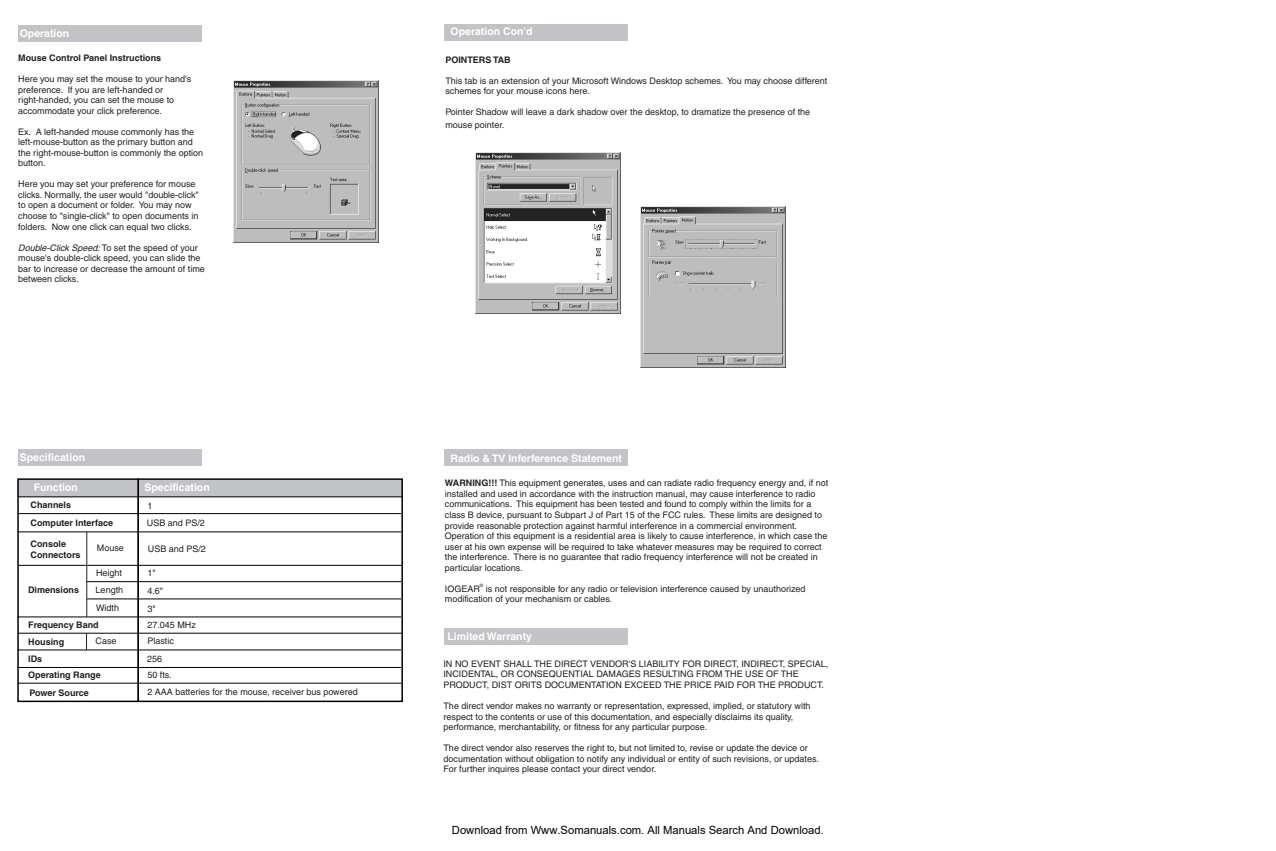
<style>
.page{position:relative;width:1276px;height:851px;background:#fff}
.page>*{position:absolute;margin:0;border:0;box-sizing:border-box;transform-origin:0 0}
.t1{font:11.25px "Arial";color:#000}
.t2{font:700 10.5px "Helvetica";color:#fff}
.t3{font:9px/10.5px "Helvetica";color:#231f20}
.t4{font:700 9px/10.5px "Helvetica";color:#231f20}
.t5{font:4.5px "Helvetica";color:#231f20}
.s1{font-style:italic}
.s2{font-weight:700}
</style>
<div class="page">
<div style="left:19px;top:25px;width:183px;height:17px;background:#c2c3c6"></div>
<div style="left:445px;top:24px;width:183px;height:17px;background:#c2c3c6"></div>
<div style="left:18px;top:449px;width:183px;height:17px;background:#c2c3c6"></div>
<div style="left:444px;top:448px;width:183px;height:17px;background:#c2c3c6"></div>
<div style="left:444px;top:627px;width:183px;height:17px;background:#c2c3c6"></div>
<div style="left:17px;top:480px;width:384px;height:16px;background:#c2c3c6"></div>
<hr style="left:137px;top:476px;width:2px;height:20px;background:#fff">
<hr style="left:138px;top:478px;width:1px;height:223px;background:#000">
<div style="left:17px;top:478px;width:386px;height:224px;border:2px solid #000"></div>
<hr style="left:17px;top:513px;width:384px;height:1px;background:#000">
<hr style="left:87px;top:581px;width:314px;height:1px;background:#000">
<hr style="left:87px;top:598px;width:314px;height:1px;background:#000">
<hr style="left:17px;top:616px;width:384px;height:1px;background:#000">
<hr style="left:17px;top:649px;width:384px;height:1px;background:#000">
<hr style="left:18px;top:496px;width:384px;height:1px;background:#000">
<hr style="left:17px;top:667px;width:384px;height:1px;background:#000">
<hr style="left:18px;top:565px;width:384px;height:1px;background:#000">
<hr style="left:18px;top:682px;width:383px;height:1px;background:#000">
<hr style="left:18px;top:531px;width:383px;height:1px;background:#000">
<hr style="left:18px;top:632px;width:384px;height:1px;background:#000">
<svg style="left:86px;top:531px;width:2px;height:86px"></svg>
<svg style="left:86px;top:632px;width:1px;height:18px"></svg>
<img style="left:233px;top:81px;width:145px;height:161px">
<img style="left:475px;top:152px;width:145px;height:161px">
<img style="left:640px;top:206px;width:145px;height:162px">
<p class="t2" style="left:20px;top:27px;width:51px">Operation</p>
<p class="t2" style="left:450px;top:25px;width:83px">Operation Con'd</p>
<p class="t4" style="left:18px;top:53px;width:145px">Mouse Control Panel Instructions</p>
<p class="t3" style="left:18px;top:74px;width:175px">Here you may set the mouse to your hand's preference. If you are left-handed or right-handed, you can set the mouse to accommodate your click preference.</p>
<p class="t3" style="left:18px;top:126px;width:187px">Ex. A left-handed mouse commonly has the left-mouse-button as the primary button and the right-mouse-button is commonly the option button.</p>
<p class="t3" style="left:18px;top:179px;width:182px">Here you may set your preference for mouse clicks. Normally, the user would "double-click" to open a document or folder. You may now choose to "single-click" to open documents in folders. Now one click can equal two clicks.</p>
<p class="t3" style="left:18px;top:242px;width:188px"><span class="s1">Double-Click Speed:</span> To set the speed of your mouse's double-click speed, you can slide the bar to increase or decrease the amount of time between clicks.</p>
<p class="t2" style="left:20px;top:450px;width:67px">Specification</p>
<p class="t2" style="left:144px;top:480px;width:67px">Specification</p>
<p class="t2" style="left:34px;top:481px;width:46px">Function</p>
<p class="t4" style="left:31px;top:499px;width:42px">Channels</p>
<p class="t3" style="left:147px;top:500px;width:7px">1</p>
<p class="t4" style="left:31px;top:538px;width:51px">Console<br>Connectors</p>
<p class="t3" style="left:97px;top:542px;width:29px">Mouse</p>
<p class="t4" style="left:28px;top:584px;width:53px">Dimensions</p>
<p class="t3" style="left:96px;top:584px;width:29px">Length</p>
<p class="t4" style="left:30px;top:517px;width:84px">Computer Interface</p>
<p class="t3" style="left:147px;top:517px;width:60px">USB and PS/2</p>
<p class="t3" style="left:148px;top:544px;width:60px">USB and PS/2</p>
<p class="t3" style="left:96px;top:567px;width:28px">Height</p>
<p class="t3" style="left:147px;top:567px;width:10px">1"</p>
<p class="t3" style="left:96px;top:602px;width:25px">Width</p>
<p class="t3" style="left:147px;top:603px;width:10px">3"</p>
<p class="t3" style="left:96px;top:635px;width:23px">Case</p>
<p class="t4" style="left:28px;top:669px;width:74px">Operating Range</p>
<p class="t3" style="left:147px;top:669px;width:26px">50 fts.</p>
<p class="t4" style="left:30px;top:687px;width:61px">Power Source</p>
<p class="t3" style="left:147px;top:585px;width:17px">4.6"</p>
<p class="t4" style="left:28px;top:619px;width:72px">Frequency Band</p>
<p class="t3" style="left:147px;top:620px;width:50px">27.045 MHz</p>
<p class="t4" style="left:28px;top:653px;width:16px">IDs</p>
<p class="t3" style="left:147px;top:653px;width:17px">256</p>
<p class="t3" style="left:147px;top:635px;width:28px">Plastic</p>
<p class="t4" style="left:28px;top:636px;width:37px">Housing</p>
<p class="t3" style="left:147px;top:686px;width:212px">2 AAA batteries for the mouse, receiver bus powered</p>
<p class="t4" style="left:445px;top:54px;width:67px">POINTERS TAB</p>
<p class="t3" style="left:445px;top:75px;width:383px">This tab is an extension of your Microsoft Windows Desktop schemes. You may choose different schemes for your mouse icons here.</p>
<p class="t3" style="left:445px;top:106px;width:366px;line-height:12.8px">Pointer Shadow will leave a dark shadow over the desktop, to dramatize the presence of the mouse pointer.</p>
<p class="t2" style="left:450px;top:451px;width:173px">Radio &amp; TV Inferference Statement</p>
<p class="t3" style="left:445px;top:478px;width:385px"><span class="s2">WARNING!!!</span> This equipment generates, uses and can radiate radio frequency energy and, if not installed and used in accordance with the instruction manual, may cause interference to radio communications. This equipment has been tested and found to comply within the limits for a class B device, pursuant to Subpart J of Part 15 of the FCC rules. These limits are designed to provide reasonable protection against harmful interference in a commercial environment.<br>Operation of this equipment is a residential area is likely to cause interference, in which case the user at his own expense will be required to take whatever measures may be required to correct the interference. There is no guarantee that radio frequency interference will not be created in particular locations.</p>
<p class="t3" style="left:445px;top:583px;width:37px">IOGEAR</p>
<p class="t5" style="left:480px;top:582px;width:5px">®</p>
<p class="t3" style="left:445px;top:583px;width:362px;text-indent:41px">is not responsible for any radio or television interference caused by unauthorized modification of your mechanism or cables.</p>
<p class="t2" style="left:447px;top:630px;width:86px">Limited Warranty</p>
<p class="t3" style="left:443px;top:658px;width:386px">IN NO EVENT SHALL THE DIRECT VENDOR'S LIABILITY FOR DIRECT, INDIRECT, SPECIAL,<br>INCIDENTAL, OR CONSEQUENTIAL DAMAGES RESULTING FROM THE USE OF THE<br>PRODUCT, DIST ORITS DOCUMENTATION EXCEED THE PRICE PAID FOR THE PRODUCT.</p>
<p class="t3" style="left:443px;top:700px;width:369px">The direct vendor makes no warranty or representation, expressed, implied, or statutory with respect to the contents or use of this documentation, and especially disclaims its quality, performance, merchantability, or fitness for any particular purpose.</p>
<p class="t3" style="left:443px;top:742px;width:377px">The direct vendor also reserves the right to, but not limited to, revise or update the device or documentation without obligation to notify any individual or entity of such revisions, or updates.<br>For further inquires please contact your direct vendor.</p>
<p class="t1" style="left:452px;top:823px;width:373px">Download from Www.Somanuals.com. All Manuals Search And Download.</p>
</div>
